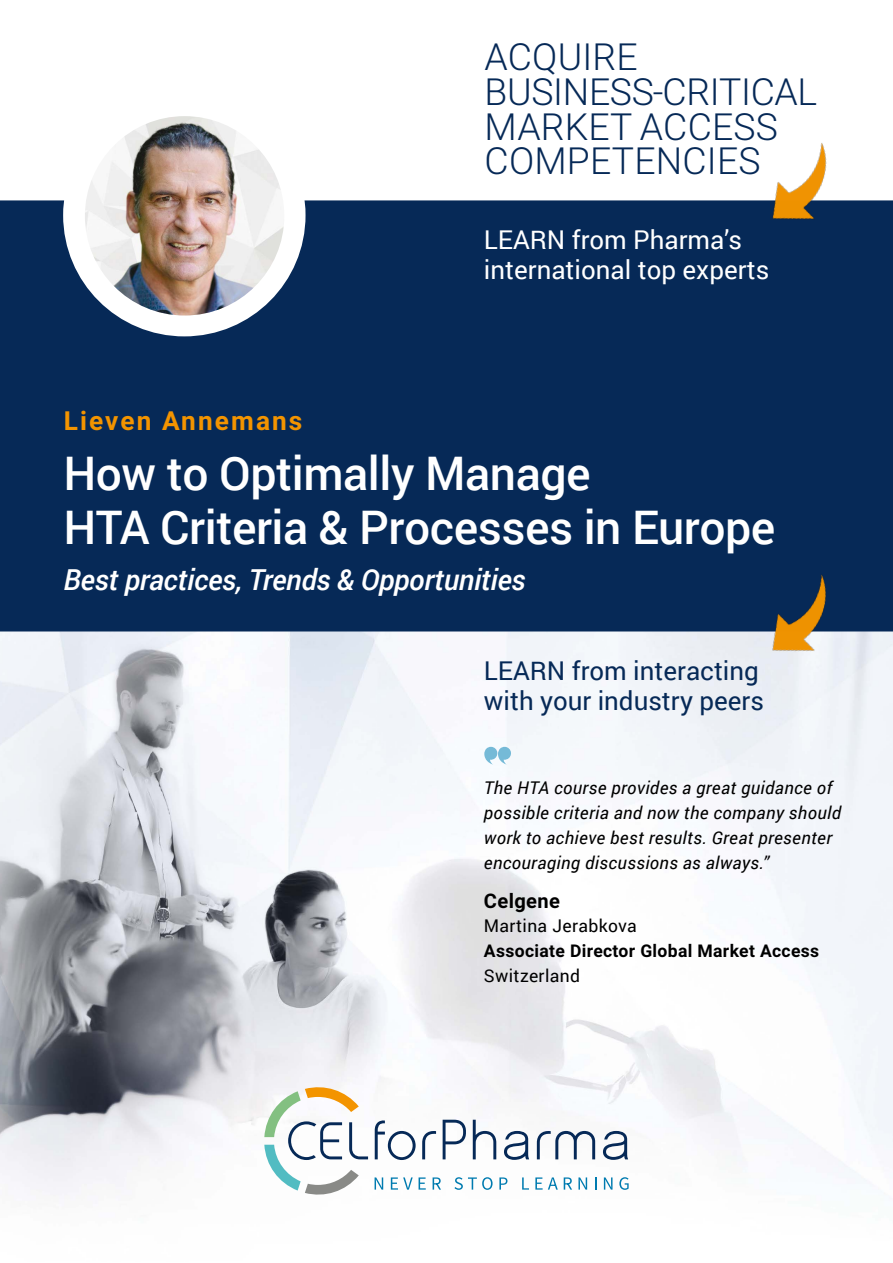
<style>
.page{position:relative;width:893px;height:1263px;background:#fff}
.page>*{position:absolute;margin:0;border:0;box-sizing:border-box;transform-origin:0 0}
.t1{font:500 46.35px/54px "Roboto";letter-spacing:-.01em;color:#fff}
.t2{font:300 37.35px/34.8px "Roboto";letter-spacing:.005em;color:#062957}
.t3{font:italic 500 28.95px "Roboto";letter-spacing:-.01em;color:#fff}
.t4{font:700 26.25px "Roboto";letter-spacing:.08em;color:#f39400}
.t5{font:25.95px/30.3px "Roboto";color:#062957}
.t6{font:25.95px/30.2px "Roboto";color:#fff}
.t7{font:700 20.1px "Roboto";letter-spacing:.02em;color:#000}
.t8{font:italic 17.55px/24.8px "Roboto";letter-spacing:.02em;color:#000}
.t9{font:700 17.55px "Roboto";letter-spacing:.02em;color:#000}
.t10{font:17.55px "Roboto";letter-spacing:.02em;color:#000}
</style>
<div class="page">
<img style="left:0;top:631px;width:893px;height:565px">
<svg style="left:375px;top:1177px;width:8px;height:12px"></svg>
<svg style="left:391px;top:1177px;width:22px;height:12px"></svg>
<svg style="left:419px;top:1177px;width:7px;height:12px"></svg>
<svg style="left:433px;top:1177px;width:8px;height:12px"></svg>
<svg style="left:454px;top:1177px;width:39px;height:13px"></svg>
<svg style="left:499px;top:1177px;width:8px;height:12px"></svg>
<svg style="left:522px;top:1177px;width:7px;height:12px"></svg>
<svg style="left:535px;top:1177px;width:23px;height:12px"></svg>
<svg style="left:564px;top:1177px;width:8px;height:12px"></svg>
<svg style="left:578px;top:1177px;width:9px;height:12px"></svg>
<svg style="left:595px;top:1177px;width:1px;height:12px"></svg>
<svg style="left:604px;top:1177px;width:8px;height:12px"></svg>
<svg style="left:619px;top:1177px;width:10px;height:13px"></svg>
<svg style="left:504px;top:1131px;width:25px;height:29px"></svg>
<svg style="left:603px;top:1131px;width:25px;height:29px"></svg>
<svg style="left:375px;top:1120px;width:41px;height:40px"></svg>
<svg style="left:473px;top:1120px;width:23px;height:39px"></svg>
<svg style="left:443px;top:1120px;width:23px;height:39px"></svg>
<svg style="left:537px;top:1131px;width:58px;height:28px"></svg>
<svg style="left:264px;top:1084px;width:104px;height:112px"></svg>
<svg style="left:422px;top:1131px;width:14px;height:28px"></svg>
<div style="left:0;top:200px;width:893px;height:431px;background:#062957"></div>
<div style="left:63px;top:94px;width:243px;height:242px;background:#fff;border-radius:50%"></div>
<img style="left:85px;top:116px;width:199px;height:199px;border-radius:100px">
<img style="left:763px;top:143px;width:76px;height:93px">
<img style="left:763px;top:560px;width:76px;height:108px">
<svg style="left:484px;top:747px;width:27px;height:17px"></svg>
<h2 class="t2" style="left:485px;top:38px;width:334px">ACQUIRE<br>BUSINESS-CRITICAL<br>MARKET ACCESS<br>COMPETENCIES</h2>
<h3 class="t4" style="left:64px;top:402px;width:240px">Lieven Annemans</h3>
<h3 class="t6" style="left:484px;top:223px;width:287px">LEARN from Pharma’s international top experts</h3>
<h1 class="t1" style="left:63px;top:444px;width:713px">How to Optimally Manage<br>HTA Criteria &amp; Processes in Europe</h1>
<h3 class="t3" style="left:63px;top:559px;width:464px">Best practices, Trends &amp; Opportunities</h3>
<h3 class="t5" style="left:484px;top:654px;width:282px">LEARN from interacting with your industry peers</h3>
<p class="t8" style="left:484px;top:775px;width:359px">The HTA course provides a great guidance of possible criteria and now the company should work to achieve best results. Great presenter encouraging discussions as always.”</p>
<p class="t7" style="left:484px;top:886px;width:78px">Celgene</p>
<p class="t10" style="left:484px;top:914px;width:154px">Martina Jerabkova</p>
<p class="t9" style="left:484px;top:939px;width:337px">Associate Director Global Market Access</p>
<p class="t10" style="left:484px;top:963px;width:98px">Switzerland</p>
</div>
